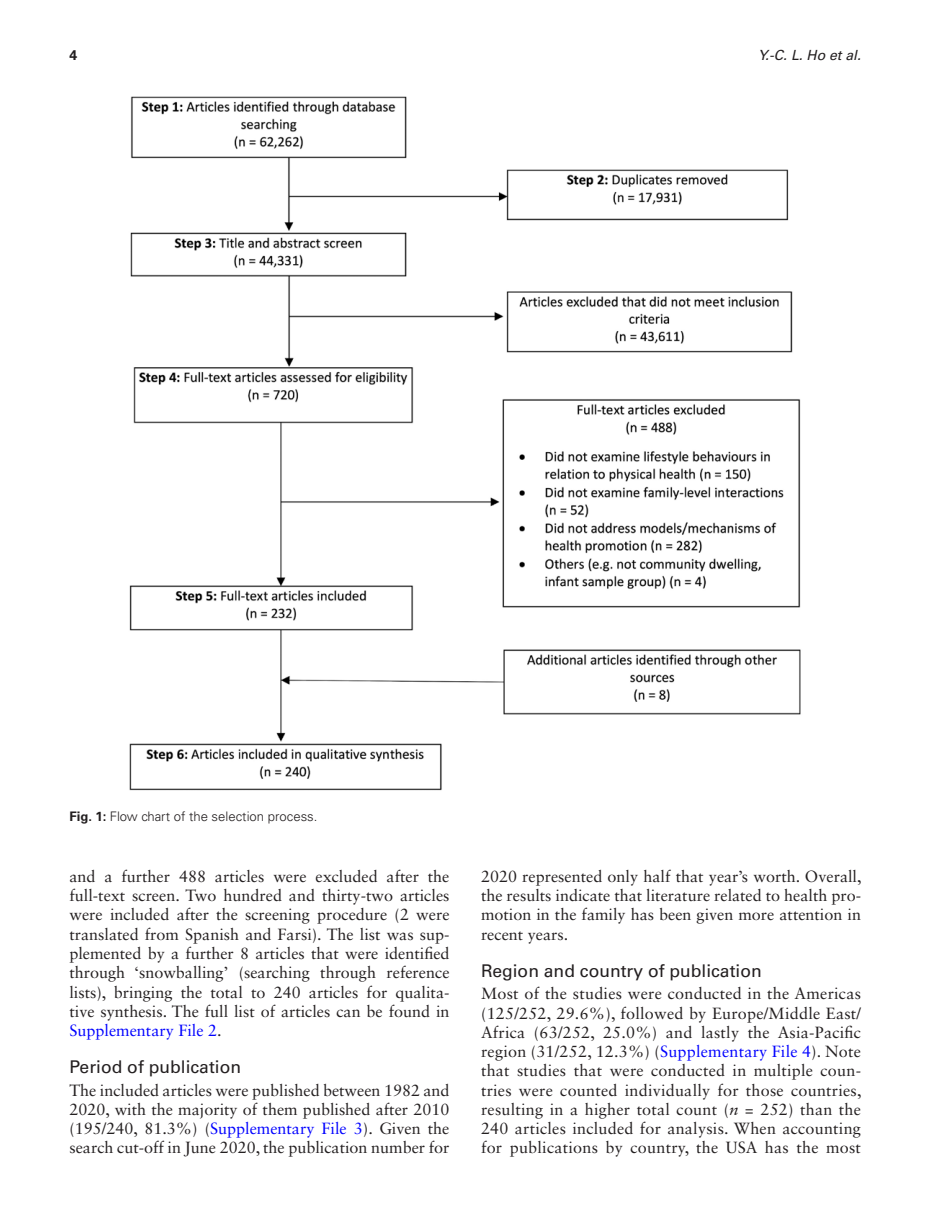
<style>
.page{position:relative;width:938px;height:1221px;background:#fff}
.page>*{position:absolute;margin:0;border:0;box-sizing:border-box;transform-origin:0 0}
.t1{font:17.5px "Univers LT Std";color:#231f20}
.t2{font:16.1px/19.2px "Sabon LT Std";color:#231f20;text-align:justify}
.t3{font:italic 14px "Univers LT Std";color:#231f20}
.t4{font:700 14px "Univers LT Std";color:#231f20}
.t5{font:300 13.12px "Univers LT Std";color:#231f20}
.s1{font-weight:700}
.s2{color:#00f}
.s3{font-style:italic}
</style>
<div class="page">
<img style="left:129px;top:96px;width:672px;height:695px">
<p class="t4" style="left:69px;top:46px;width:9px">4</p>
<p class="t3" style="left:758px;top:46px;width:104px">Y.-C. L. Ho et al.</p>
<p class="t5" style="left:69px;top:808px;width:249px"><span class="s1">Fig. 1:</span> Flow chart of the selection process.</p>
<p class="t2" style="left:69px;top:866px;width:381px">and a further 488 articles were excluded after the full-text screen. Two hundred and thirty-two articles were included after the screening procedure (2 were translated from Spanish and Farsi). The list was sup&shy;plemented by a further 8 articles that were identified through ‘snowballing’ (searching through reference lists), bringing the total to 240 articles for qualita&shy;tive synthesis. The full list of articles can be found in <span class="s2">Supplementary File 2</span>.</p>
<p class="t1" style="left:69px;top:1056px;width:173px">Period of publication</p>
<p class="t2" style="left:69px;top:1080px;width:381px">The included articles were published between 1982 and 2020, with the majority of them published after 2010 (195/240, 81.3%) (<span class="s2">Supplementary File 3</span>). Given the search cut-off in June 2020, the publication number for</p>
<p class="t2" style="left:481px;top:866px;width:382px">2020 represented only half that year’s worth. Overall, the results indicate that literature related to health pro&shy;motion in the family has been given more attention in recent years.</p>
<p class="t1" style="left:481px;top:959px;width:282px">Region and country of publication</p>
<p class="t2" style="left:481px;top:983px;width:382px">Most of the studies were conducted in the Americas (125/252, 29.6%), followed by Europe/Middle East/ Africa (63/252, 25.0%) and lastly the Asia-Pacific region (31/252, 12.3%) (<span class="s2">Supplementary File 4</span>). Note that studies that were conducted in multiple coun&shy;tries were counted individually for those countries, resulting in a higher total count (<span class="s3">n</span> = 252) than the 240 articles included for analysis. When accounting for publications by country, the USA has the most</p>
</div>
